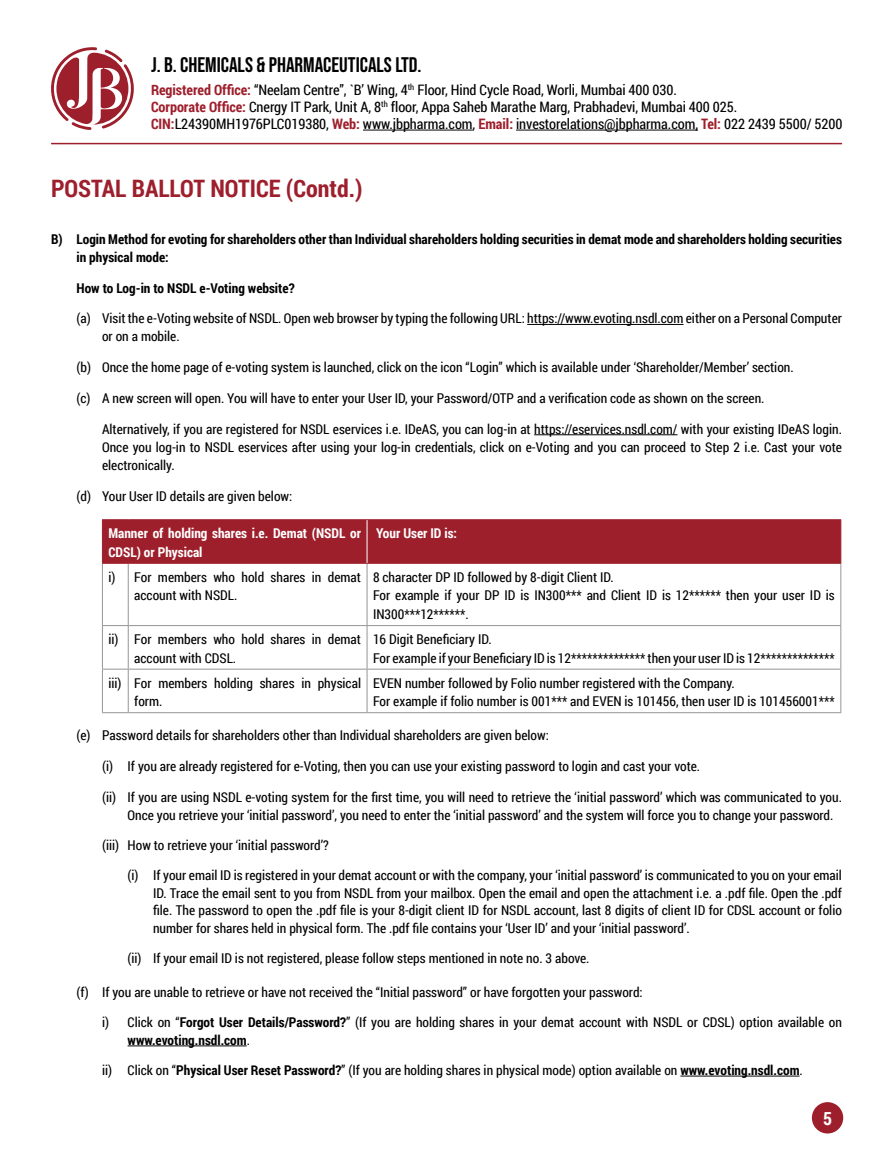
<style>
.page{position:relative;width:893px;height:1170px;background:#fff}
.page>*{position:absolute;margin:0;border:0;box-sizing:border-box;transform-origin:0 0}
.t1{font:700 24px "Roboto Condensed";color:#9e1f2c}
.t2{font:21px "Bebas Neue";color:#000}
.t3{font:700 18px "Roboto Condensed";color:#fff}
.t4{font:14.4px/17px "Roboto Condensed";letter-spacing:-.005em;color:#000}
.t5{font:13.5px/18.8px "Roboto Condensed";color:#000}
.t6{font:700 13.5px/18px "Roboto Condensed";color:#000}
.t7{font:700 13.5px/18.8px "Roboto Condensed";color:#fff}
.s1{font-weight:700;color:#9e1f2c}
.s2{font-weight:700}
</style>
<div class="page">
<svg style="left:51px;top:47px;width:83px;height:83px"></svg>
<hr style="left:363px;top:130px;width:110px;height:1px;background:#000">
<hr style="left:516px;top:130px;width:182px;height:1px;background:#000">
<hr style="left:51px;top:143px;width:791px;height:1px;background:#9e1f2c">
<div style="left:812px;top:1101px;width:31px;height:32px;background:#9e1f2c;border-radius:50%"></div>
<hr style="left:527px;top:324px;width:156px;height:1px;background:#000">
<hr style="left:534px;top:434px;width:143px;height:1px;background:#000">
<hr style="left:128px;top:1045px;width:119px;height:1px;background:#000">
<hr style="left:680px;top:1075px;width:120px;height:1px;background:#000">
<hr style="left:102px;top:563px;width:1px;height:62px;background:#939598">
<hr style="left:128px;top:563px;width:1px;height:62px;background:#939598">
<hr style="left:367px;top:563px;width:1px;height:62px;background:#939598">
<hr style="left:840px;top:563px;width:1px;height:62px;background:#939598">
<svg style="left:102px;top:625px;width:26px;height:1px"></svg>
<hr style="left:102px;top:626px;width:1px;height:42px;background:#939598">
<hr style="left:128px;top:625px;width:239px;height:1px;background:#939598">
<hr style="left:128px;top:626px;width:1px;height:42px;background:#939598">
<hr style="left:367px;top:625px;width:474px;height:1px;background:#939598">
<hr style="left:367px;top:626px;width:1px;height:42px;background:#939598">
<hr style="left:840px;top:626px;width:1px;height:42px;background:#939598">
<svg style="left:102px;top:668px;width:26px;height:1px"></svg>
<hr style="left:102px;top:669px;width:1px;height:43px;background:#939598">
<hr style="left:128px;top:668px;width:239px;height:1px;background:#939598">
<hr style="left:128px;top:669px;width:1px;height:43px;background:#939598">
<hr style="left:367px;top:668px;width:474px;height:1px;background:#939598">
<hr style="left:367px;top:669px;width:1px;height:43px;background:#939598">
<hr style="left:840px;top:669px;width:1px;height:43px;background:#939598">
<svg style="left:102px;top:712px;width:26px;height:1px"></svg>
<hr style="left:128px;top:712px;width:239px;height:1px;background:#939598">
<hr style="left:367px;top:712px;width:474px;height:1px;background:#939598">
<div style="left:102px;top:519px;width:739px;height:45px;background:#9e1f2c"></div>
<hr style="left:128px;top:563px;width:239px;height:1px;background:#9e1f2c">
<hr style="left:367px;top:563px;width:474px;height:1px;background:#9e1f2c">
<hr style="left:367px;top:520px;width:1px;height:43px;background:#fff">
<h2 class="t2" style="left:151px;top:53px;width:272px">J. B. CHEMICALS &amp; PHARMACEUTICALS LTD.</h2>
<p class="t4" style="left:151px;top:81px;width:693px"><span class="s1">Registered Office:</span> “Neelam Centre”, `B’ Wing, 4<sup>th</sup> Floor, Hind Cycle Road, Worli, Mumbai 400 030.<br><span class="s1">Corporate Office:</span> Cnergy IT Park, Unit A, 8<sup>th</sup> floor, Appa Saheb Marathe Marg, Prabhadevi, Mumbai 400 025.<br><span class="s1">CIN:</span>L24390MH1976PLC019380, <span class="s1">Web:</span> www.jbpharma.com, <span class="s1">Email:</span> investorelations@jbpharma.com, <span class="s1">Tel:</span> 022 2439 5500/ 5200</p>
<h1 class="t1" style="left:51px;top:172px;width:313px">POSTAL BALLOT NOTICE (Contd.)</h1>
<p class="t6" style="left:77px;top:229px;width:767px;text-indent:-26px">B) Login Method for evoting for shareholders other than Individual shareholders holding securities in demat mode and shareholders holding securities in physical mode:</p>
<p class="t6" style="left:77px;top:278px;width:220px">How to Log-in to NSDL e-Voting website?</p>
<p class="t5" style="left:102px;top:309px;width:741px;line-height:18px;text-indent:-26px">(a) Visit the e-Voting website of NSDL. Open web browser by typing the following URL: https://www.evoting.nsdl.com either on a Personal Computer or on a mobile.</p>
<p class="t5" style="left:77px;top:357px;width:719px">(b) Once the home page of e-voting system is launched, click on the icon “Login” which is available under ‘Shareholder/Member’ section.</p>
<p class="t5" style="left:77px;top:388px;width:689px">(c) A new screen will open. You will have to enter your User ID, your Password/OTP and a verification code as shown on the screen.</p>
<p class="t5" style="left:102px;top:419px;width:741px;line-height:18px;text-align:justify">Alternatively, if you are registered for NSDL eservices i.e. IDeAS, you can log-in at https://eservices.nsdl.com/ with your existing IDeAS login.<br>Once you log-in to NSDL eservices after using your log-in credentials, click on e-Voting and you can proceed to Step 2 i.e. Cast your vote electronically.</p>
<p class="t5" style="left:77px;top:486px;width:217px">(d) Your User ID details are given below:</p>
<p class="t7" style="left:108px;top:523px;width:254px">Manner of holding shares i.e. Demat (NSDL or<br>CDSL) or Physical</p>
<p class="t7" style="left:376px;top:523px;width:83px">Your User ID is:</p>
<p class="t5" style="left:134px;top:567px;width:228px;text-indent:-26px">i) For members who hold shares in demat account with NSDL.</p>
<p class="t5" style="left:373px;top:567px;width:463px">8 character DP ID followed by 8-digit Client ID.<br>For example if your DP ID is IN300*** and Client ID is 12****** then your user ID is<br>IN300***12******.</p>
<p class="t5" style="left:134px;top:629px;width:228px;text-indent:-26px">ii) For members who hold shares in demat account with CDSL.</p>
<p class="t5" style="left:373px;top:629px;width:463px">16 Digit Beneficiary ID.<br>For example if your Beneficiary ID is 12************** then your user ID is 12**************</p>
<p class="t5" style="left:134px;top:673px;width:228px;text-indent:-26px">iii) For members holding shares in physical form.</p>
<p class="t5" style="left:373px;top:673px;width:463px">EVEN number followed by Folio number registered with the Company.<br>For example if folio number is 001*** and EVEN is 101456, then user ID is 101456001***</p>
<p class="t5" style="left:77px;top:725px;width:474px">(e) Password details for shareholders other than Individual shareholders are given below:</p>
<p class="t5" style="left:102px;top:756px;width:600px">(i) If you are already registered for e-Voting, then you can use your existing password to login and cast your vote.</p>
<p class="t5" style="left:128px;top:787px;width:716px;line-height:18px;text-indent:-26px">(ii) If you are using NSDL e-voting system for the first time, you will need to retrieve the ‘initial password’ which was communicated to you.<br>Once you retrieve your ‘initial password’, you need to enter the ‘initial password’ and the system will force you to change your password.</p>
<p class="t5" style="left:102px;top:835px;width:228px">(iii) How to retrieve your ‘initial password’?</p>
<p class="t5" style="left:153px;top:866px;width:690px;line-height:17.4px;text-align:justify;text-indent:-26px">(i) If your email ID is registered in your demat account or with the company, your ‘initial password’ is communicated to you on your email ID. Trace the email sent to you from NSDL from your mailbox. Open the email and open the attachment i.e. a .pdf file. Open the .pdf file. The password to open the .pdf file is your 8-digit client ID for NSDL account, last 8 digits of client ID for CDSL account or folio number for shares held in physical form. The .pdf file contains your ‘User ID’ and your ‘initial password’.</p>
<p class="t5" style="left:128px;top:948px;width:463px">(ii) If your email ID is not registered, please follow steps mentioned in note no. 3 above.</p>
<p class="t5" style="left:77px;top:982px;width:568px">(f) If you are unable to retrieve or have not received the “Initial password” or have forgotten your password:</p>
<p class="t5" style="left:128px;top:1013px;width:716px;line-height:17.4px;text-indent:-26px">i) Click on “<span class="s2">Forgot User Details/Password?</span>” (If you are holding shares in your demat account with NSDL or CDSL) option available on <span class="s2">www.evoting.nsdl.com</span>.</p>
<p class="t5" style="left:102px;top:1060px;width:702px">ii) Click on “<span class="s2">Physical User Reset Password?</span>” (If you are holding shares in physical mode) option available on <span class="s2">www.evoting.nsdl.com</span>.</p>
<h3 class="t3" style="left:823px;top:1105px;width:10px">5</h3>
</div>
